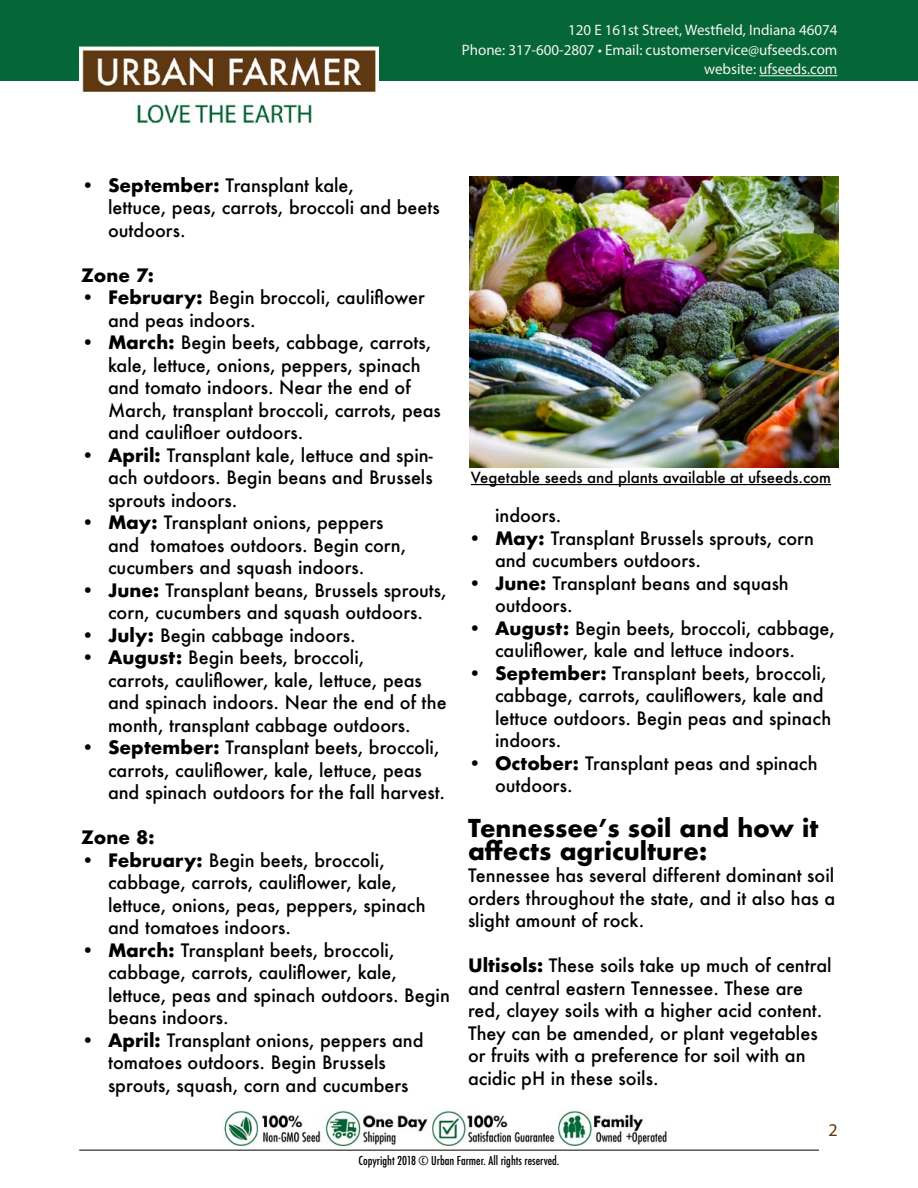
<style>
.page{position:relative;width:918px;height:1188px;background:#fff}
.page>*{position:absolute;margin:0;border:0;box-sizing:border-box;transform-origin:0 0}
.t1{font:700 24px/22.5px "Futura";color:#000}
.t2{font:500 18px/22.5px "Futura";color:#000}
.t3{font:700 18px "Futura";color:#000}
.t4{font:18px "Myriad Pro";color:#603812}
.t5{font:15.15px/19.5px "Myriad Pro";color:#f5f3f1;text-align:right}
.t6{font:500 15px "Futura";color:#000}
.t7{font:500 condensed 12px "Futura";color:#000}
.s1{font-weight:700}
</style>
<div class="page">
<hr style="left:79px;top:1150px;width:740px;height:1px;background:#000">
<div style="left:0;top:0;width:918px;height:81px;background:#056738"></div>
<hr style="left:759px;top:75px;width:78px;height:1px;background:#f5f3f1">
<img style="left:223px;top:1110px;width:444px;height:37px">
<img style="left:470px;top:177px;width:369px;height:291px">
<hr style="left:471px;top:484px;width:360px;height:1px;background:#000">
<img style="left:79px;top:47px;width:299px;height:77px">
<p class="t5" style="left:462px;top:20px;width:377px">120 E 161st Street, Westfield, Indiana 46074<br>Phone: 317-600-2807 • Email: customerservice@ufseeds.com website: ufseeds.com</p>
<p class="t2" style="left:108px;top:174px;width:333px;text-indent:-27px"><span class="s1">• September:</span> Transplant kale,<br>lettuce, peas, carrots, broccoli and beets outdoors.</p>
<p class="t3" style="left:81px;top:262px;width:74px">Zone 7:</p>
<p class="t2" style="left:108px;top:286px;width:318px;text-indent:-27px"><span class="s1">• February:</span> Begin broccoli, cauliflower and peas indoors.</p>
<p class="t2" style="left:108px;top:331px;width:334px;text-indent:-27px"><span class="s1">• March:</span> Begin beets, cabbage, carrots, kale, lettuce, onions, peppers, spinach and tomato indoors. Near the end of March, transplant broccoli, carrots, peas and caulifloer outdoors.</p>
<p class="t2" style="left:108px;top:444px;width:326px;text-align:justify;text-indent:-27px"><span class="s1">• April:</span> Transplant kale, lettuce and spin&shy;ach outdoors. Begin beans and Brussels sprouts indoors.</p>
<p class="t2" style="left:108px;top:511px;width:300px;text-indent:-27px"><span class="s1">• May:</span> Transplant onions, peppers and tomatoes outdoors. Begin corn, cucumbers and squash indoors.</p>
<p class="t2" style="left:81px;top:579px;width:367px;text-align:center"><span class="s1">• June:</span> Transplant beans, Brussels sprouts, corn, cucumbers and squash outdoors.</p>
<p class="t2" style="left:81px;top:624px;width:276px"><span class="s1">• July:</span> Begin cabbage indoors.</p>
<p class="t2" style="left:108px;top:646px;width:340px;text-indent:-27px"><span class="s1">• August:</span> Begin beets, broccoli,<br>carrots, cauliflower, kale, lettuce, peas and spinach indoors. Near the end of the month, transplant cabbage outdoors.</p>
<p class="t2" style="left:108px;top:736px;width:339px;text-indent:-27px"><span class="s1">• September:</span> Transplant beets, broccoli, carrots, cauliflower, kale, lettuce, peas and spinach outdoors for the fall harvest.</p>
<p class="t3" style="left:81px;top:824px;width:75px">Zone 8:</p>
<p class="t2" style="left:108px;top:849px;width:319px;text-indent:-27px"><span class="s1">• February:</span> Begin beets, broccoli, cabbage, carrots, cauliflower, kale, lettuce, onions, peas, peppers, spinach and tomatoes indoors.</p>
<p class="t2" style="left:108px;top:939px;width:343px;text-indent:-27px"><span class="s1">• March:</span> Transplant beets, broccoli, cabbage, carrots, cauliflower, kale, lettuce, peas and spinach outdoors. Begin beans indoors.</p>
<p class="t2" style="left:108px;top:1029px;width:317px;text-indent:-27px"><span class="s1">• April:</span> Transplant onions, peppers and tomatoes outdoors. Begin Brussels sprouts, squash, corn and cucumbers</p>
<p class="t6" style="left:471px;top:467px;width:362px">Vegetable seeds and plants available at ufseeds.com</p>
<p class="t2" style="left:495px;top:504px;width:68px">indoors.</p>
<p class="t2" style="left:495px;top:527px;width:321px;text-indent:-27px"><span class="s1">• May:</span> Transplant Brussels sprouts, corn and cucumbers outdoors.</p>
<p class="t2" style="left:495px;top:572px;width:295px;text-indent:-27px"><span class="s1">• June:</span> Transplant beans and squash outdoors.</p>
<p class="t2" style="left:495px;top:617px;width:342px;text-indent:-27px"><span class="s1">• August:</span> Begin beets, broccoli, cabbage, cauliflower, kale and lettuce indoors.</p>
<p class="t2" style="left:495px;top:662px;width:338px;text-indent:-27px"><span class="s1">• September:</span> Transplant beets, broccoli, cabbage, carrots, cauliflowers, kale and lettuce outdoors. Begin peas and spinach indoors.</p>
<p class="t2" style="left:495px;top:752px;width:324px;text-indent:-27px"><span class="s1">• October:</span> Transplant peas and spinach outdoors.</p>
<h1 class="t1" style="left:468px;top:817px;width:352px">Tennessee’s soil and how it affects agriculture:</h1>
<p class="t2" style="left:468px;top:864px;width:369px;text-align:justify">Tennessee has several different dominant soil orders throughout the state, and it also has a slight amount of rock.</p>
<p class="t2" style="left:468px;top:954px;width:365px"><span class="s1">Ultisols:</span> These soils take up much of central and central eastern Tennessee. These are red, clayey soils with a higher acid content.<br>They can be amended, or plant vegetables or fruits with a preference for soil with an acidic pH in these soils.</p>
<p class="t4" style="left:828px;top:1119px;width:11px">2</p>
<p class="t7" style="left:359px;top:1153px;width:202px">Copyright 2018 © Urban Farmer. All rights reserved.</p>
</div>
